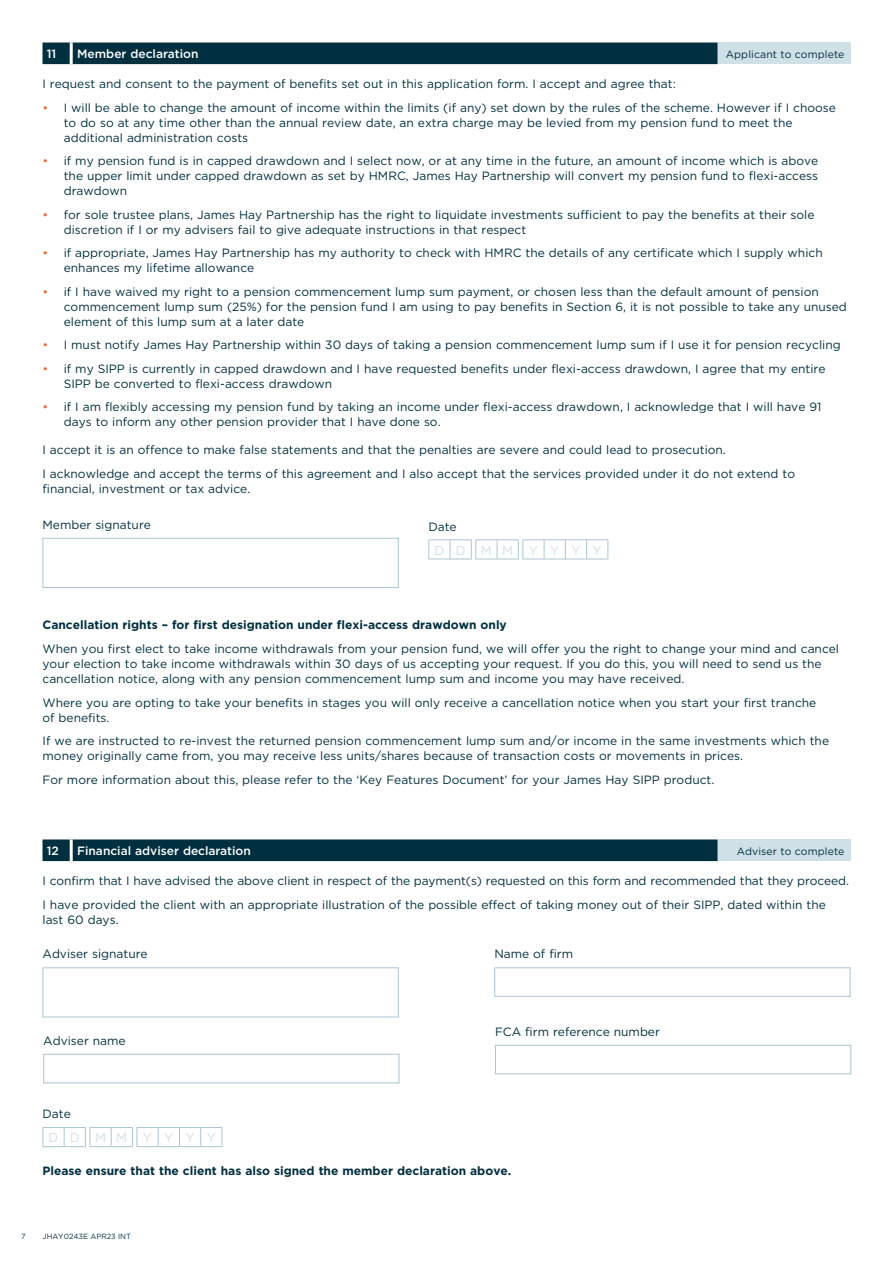
<style>
.page{position:relative;width:893px;height:1263px;background:#fff}
.page>*{position:absolute;margin:0;border:0;box-sizing:border-box;transform-origin:0 0}
.t1{font:12.75px "Gotham";letter-spacing:.95em;color:#d0e0e7}
.t2{font:12px/15px "Gotham";color:#002f40}
.t3{font:700 12px "Gotham";color:#002f40}
.t4{font:500 12px "Gotham";color:#fff}
.t5{font:10.5px "Gotham";letter-spacing:.01em;color:#002f40}
.t6{font:7.5px "Gotham";color:#002f40}
.s1{color:#f2642f}
</style>
<div class="page">
<div style="left:43px;top:43px;width:675px;height:21px;background:#002f40"></div>
<div style="left:718px;top:43px;width:132px;height:21px;background:#d0e0e7"></div>
<hr style="left:70px;top:43px;width:3px;height:21px;background:#fff">
<svg style="left:428px;top:539px;width:180px;height:21px"></svg>
<div style="left:43px;top:538px;width:356px;height:50px;background:#fff;border:1px solid #aac7d2"></div>
<div style="left:43px;top:839px;width:675px;height:22px;background:#002f40"></div>
<div style="left:718px;top:839px;width:132px;height:22px;background:#d0e0e7"></div>
<hr style="left:70px;top:839px;width:3px;height:22px;background:#fff">
<div style="left:43px;top:967px;width:356px;height:50px;background:#fff;border:1px solid #aac7d2"></div>
<div style="left:43px;top:1054px;width:356px;height:29px;background:#fff;border:1px solid #aac7d2"></div>
<div style="left:494px;top:967px;width:356px;height:30px;background:#fff;border:1px solid #aac7d2"></div>
<div style="left:495px;top:1045px;width:356px;height:29px;background:#fff;border:1px solid #aac7d2"></div>
<svg style="left:43px;top:1127px;width:180px;height:20px"></svg>
<p class="t4" style="left:47px;top:46px;width:11px">11</p>
<p class="t4" style="left:77px;top:46px;width:123px">Member declaration</p>
<p class="t5" style="left:726px;top:48px;width:120px">Applicant to complete</p>
<p class="t2" style="left:43px;top:76px;width:635px">I request and consent to the payment of benefits set out in this application form. I accept and agree that:</p>
<p class="t2" style="left:64px;top:100px;width:774px;text-indent:-21px"><span class="s1">•</span> I will be able to change the amount of income within the limits (if any) set down by the rules of the scheme. However if I choose to do so at any time other than the annual review date, an extra charge may be levied from my pension fund to meet the additional administration costs</p>
<p class="t2" style="left:64px;top:153px;width:756px;text-align:justify;text-indent:-21px"><span class="s1">•</span> if my pension fund is in capped drawdown and I select now, or at any time in the future, an amount of income which is above the upper limit under capped drawdown as set by HMRC, James Hay Partnership will convert my pension fund to flexi-access drawdown</p>
<p class="t2" style="left:64px;top:207px;width:752px;text-indent:-21px"><span class="s1">•</span> for sole trustee plans, James Hay Partnership has the right to liquidate investments sufficient to pay the benefits at their sole discretion if I or my advisers fail to give adequate instructions in that respect</p>
<p class="t2" style="left:64px;top:245px;width:760px;text-indent:-21px"><span class="s1">•</span> if appropriate, James Hay Partnership has my authority to check with HMRC the details of any certificate which I supply which enhances my lifetime allowance</p>
<p class="t2" style="left:64px;top:284px;width:785px;text-indent:-21px"><span class="s1">•</span> if I have waived my right to a pension commencement lump sum payment, or chosen less than the default amount of pension commencement lump sum (25%) for the pension fund I am using to pay benefits in Section 6, it is not possible to take any unused element of this lump sum at a later date</p>
<p class="t2" style="left:43px;top:337px;width:800px"><span class="s1">•</span> I must notify James Hay Partnership within 30 days of taking a pension commencement lump sum if I use it for pension recycling</p>
<p class="t2" style="left:64px;top:361px;width:763px;text-indent:-21px"><span class="s1">•</span> if my SIPP is currently in capped drawdown and I have requested benefits under flexi-access drawdown, I agree that my entire<br>SIPP be converted to flexi-access drawdown</p>
<p class="t2" style="left:64px;top:399px;width:759px;text-indent:-21px"><span class="s1">•</span> if I am flexibly accessing my pension fund by taking an income under flexi-access drawdown, I acknowledge that I will have 91 days to inform any other pension provider that I have done so.</p>
<p class="t2" style="left:43px;top:438px;width:754px;line-height:23.5px">I accept it is an offence to make false statements and that the penalties are severe and could lead to prosecution.<br>I acknowledge and accept the terms of this agreement and I also accept that the services provided under it do not extend to</p>
<p class="t2" style="left:43px;top:481px;width:209px">financial, investment or tax advice.</p>
<p class="t2" style="left:43px;top:517px;width:110px">Member signature</p>
<p class="t2" style="left:428px;top:519px;width:30px">Date</p>
<p class="t1" style="left:434px;top:542px;width:169px">DD MM YYYY</p>
<p class="t3" style="left:43px;top:617px;width:466px">Cancellation rights – for first designation under flexi-access drawdown only</p>
<p class="t2" style="left:43px;top:641px;width:798px">When you first elect to take income withdrawals from your pension fund, we will offer you the right to change your mind and cancel your election to take income withdrawals within 30 days of us accepting your request. If you do this, you will need to send us the cancellation notice, along with any pension commencement lump sum and income you may have received.</p>
<p class="t2" style="left:43px;top:694px;width:775px">Where you are opting to take your benefits in stages you will only receive a cancellation notice when you start your first tranche of benefits.</p>
<p class="t2" style="left:43px;top:733px;width:788px">If we are instructed to re-invest the returned pension commencement lump sum and/or income in the same investments which the money originally came from, you may receive less units/shares because of transaction costs or movements in prices.</p>
<p class="t2" style="left:43px;top:771px;width:673px">For more information about this, please refer to the ‘Key Features Document’ for your James Hay SIPP product.</p>
<p class="t4" style="left:47px;top:843px;width:13px">12</p>
<p class="t4" style="left:77px;top:843px;width:175px">Financial adviser declaration</p>
<p class="t5" style="left:737px;top:845px;width:109px">Adviser to complete</p>
<p class="t2" style="left:43px;top:869px;width:808px;line-height:23.5px">I confirm that I have advised the above client in respect of the payment(s) requested on this form and recommended that they proceed.<br>I have provided the client with an appropriate illustration of the possible effect of taking money out of their SIPP, dated within the</p>
<p class="t2" style="left:43px;top:912px;width:78px">last 60 days.</p>
<p class="t2" style="left:43px;top:946px;width:107px">Adviser signature</p>
<p class="t2" style="left:494px;top:946px;width:80px">Name of firm</p>
<p class="t2" style="left:43px;top:1033px;width:84px">Adviser name</p>
<p class="t2" style="left:495px;top:1024px;width:166px">FCA firm reference number</p>
<p class="t2" style="left:43px;top:1106px;width:30px">Date</p>
<p class="t1" style="left:49px;top:1129px;width:169px">DD MM YYYY</p>
<p class="t3" style="left:43px;top:1163px;width:470px">Please ensure that the client has also signed the member declaration above.</p>
<p class="t6" style="left:21px;top:1232px;width:6px">7</p>
<p class="t6" style="left:43px;top:1232px;width:90px">JHAY0243E APR23 INT</p>
</div>
